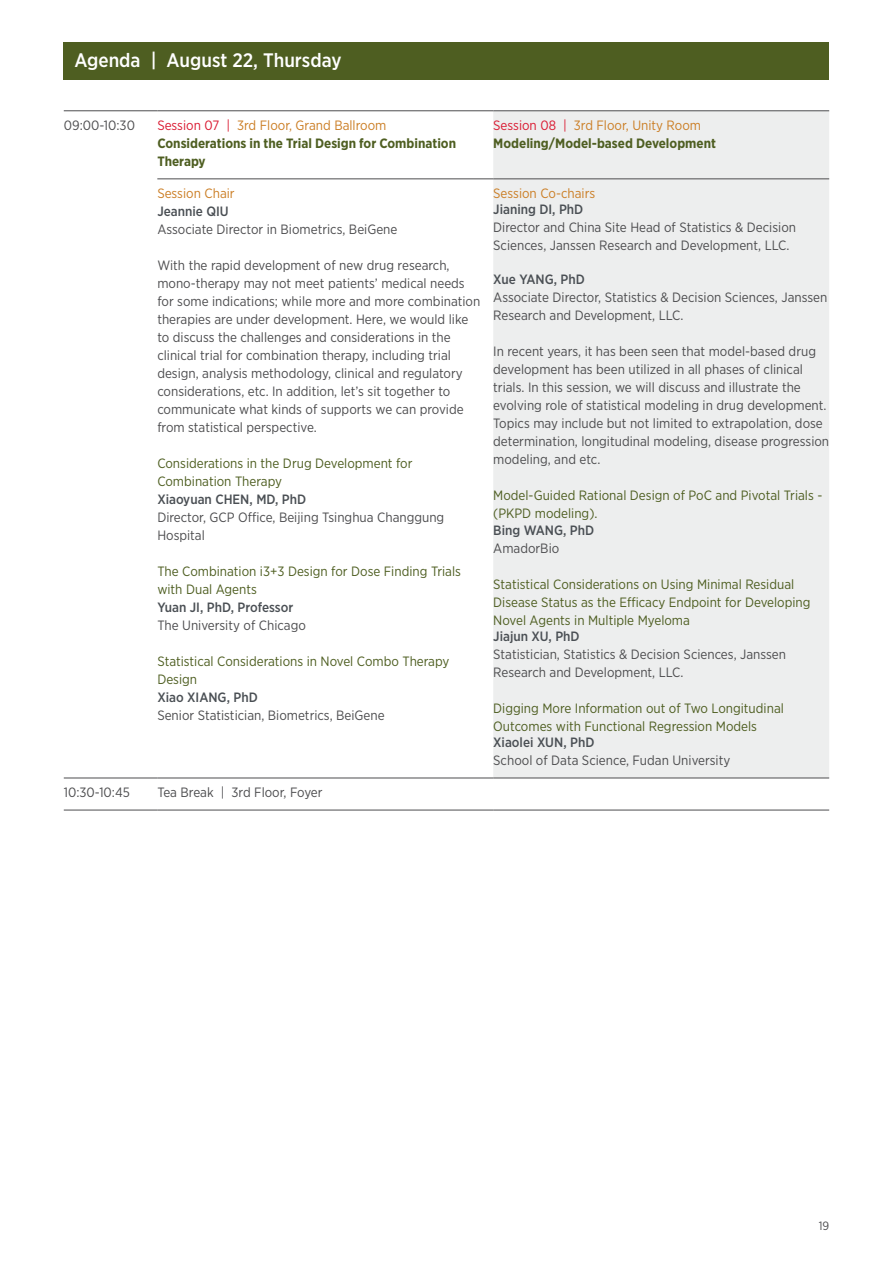
<style>
.page{position:relative;width:893px;height:1263px;background:#fff}
.page>*{position:absolute;margin:0;border:0;box-sizing:border-box;transform-origin:0 0}
.t1{font:500 19.5px "Gotham Narrow";color:#fff}
.t2{font:13.5px/18px "Gotham Narrow";color:#4d4d4f}
.t3{font:13.5px/18px "Gotham Narrow";color:#4e5e21}
.t4{font:700 13.5px/18px "Gotham Narrow";color:#4e5e21}
.t5{font:500 13.5px "Gotham Narrow";color:#4a4f54}
.t6{font:13.5px "Gotham Narrow";color:#cb7e25}
.t7{font:12px "Gotham Narrow";color:#4d4d4f}
.s1{font-weight:400;color:#da1a32}
.s2{font-weight:400;color:#cb7e25}
</style>
<div class="page">
<div style="left:64px;top:43px;width:765px;height:37px;background:#4e5e21"></div>
<div style="left:493px;top:112px;width:336px;height:666px;background:#edeeee"></div>
<hr style="left:64px;top:111px;width:93px;height:1px;background:#4d4d4f">
<hr style="left:157px;top:111px;width:336px;height:1px;background:#4d4d4f">
<hr style="left:157px;top:179px;width:336px;height:1px;background:#4d4d4f">
<hr style="left:64px;top:778px;width:93px;height:1px;background:#4d4d4f">
<hr style="left:157px;top:778px;width:336px;height:1px;background:#4d4d4f">
<hr style="left:64px;top:810px;width:93px;height:1px;background:#4d4d4f">
<hr style="left:157px;top:810px;width:336px;height:1px;background:#4d4d4f">
<hr style="left:493px;top:111px;width:336px;height:1px;background:#4d4d4f">
<hr style="left:493px;top:179px;width:336px;height:1px;background:#4d4d4f">
<hr style="left:493px;top:778px;width:336px;height:1px;background:#4d4d4f">
<hr style="left:493px;top:810px;width:336px;height:1px;background:#4d4d4f">
<h1 class="t1" style="left:74px;top:47px;width:269px">Agenda | August 22, Thursday</h1>
<p class="t2" style="left:64px;top:116px;width:73px">09:00-10:30</p>
<p class="t4" style="left:157px;top:116px;width:300px"><span class="s1">Session 07 |</span> <span class="s2">3rd Floor, Grand Ballroom<br></span>Considerations in the Trial Design for Combination<br>Therapy</p>
<p class="t4" style="left:493px;top:116px;width:224px"><span class="s1">Session 08 |</span> <span class="s2">3rd Floor, Unity Room<br></span>Modeling/Model-based Development</p>
<p class="t6" style="left:157px;top:185px;width:79px">Session Chair</p>
<p class="t5" style="left:157px;top:203px;width:73px">Jeannie QIU</p>
<p class="t2" style="left:157px;top:220px;width:242px">Associate Director in Biometrics, BeiGene</p>
<p class="t2" style="left:157px;top:256px;width:324px">With the rapid development of new drug research, mono-therapy may not meet patients’ medical needs for some indications; while more and more combination therapies are under development. Here, we would like to discuss the challenges and considerations in the clinical trial for combination therapy, including trial design, analysis methodology, clinical and regulatory considerations, etc. In addition, let’s sit together to communicate what kinds of supports we can provide from statistical perspective.</p>
<p class="t3" style="left:157px;top:454px;width:257px">Considerations in the Drug Development for<br>Combination Therapy</p>
<p class="t5" style="left:157px;top:491px;width:150px">Xiaoyuan CHEN, MD, PhD</p>
<p class="t2" style="left:157px;top:508px;width:288px">Director, GCP Office, Beijing Tsinghua Changgung<br>Hospital</p>
<p class="t3" style="left:157px;top:562px;width:305px">The Combination i3+3 Design for Dose Finding Trials with Dual Agents</p>
<p class="t5" style="left:157px;top:599px;width:137px">Yuan JI, PhD, Professor</p>
<p class="t2" style="left:157px;top:616px;width:150px">The University of Chicago</p>
<p class="t3" style="left:157px;top:652px;width:294px">Statistical Considerations in Novel Combo Therapy<br>Design</p>
<p class="t5" style="left:157px;top:689px;width:102px">Xiao XIANG, PhD</p>
<p class="t2" style="left:157px;top:706px;width:229px">Senior Statistician, Biometrics, BeiGene</p>
<p class="t6" style="left:493px;top:185px;width:103px">Session Co-chairs</p>
<p class="t5" style="left:493px;top:201px;width:92px">Jianing DI, PhD</p>
<p class="t2" style="left:493px;top:218px;width:304px">Director and China Site Head of Statistics &amp; Decision<br>Sciences, Janssen Research and Development, LLC.</p>
<p class="t5" style="left:493px;top:271px;width:93px">Xue YANG, PhD</p>
<p class="t2" style="left:493px;top:288px;width:336px">Associate Director, Statistics &amp; Decision Sciences, Janssen<br>Research and Development, LLC.</p>
<p class="t2" style="left:493px;top:342px;width:337px">In recent years, it has been seen that model-based drug development has been utilized in all phases of clinical trials. In this session, we will discuss and illustrate the evolving role of statistical modeling in drug development.<br>Topics may include but not limited to extrapolation, dose determination, longitudinal modeling, disease progression modeling, and etc.</p>
<p class="t3" style="left:493px;top:486px;width:331px">Model-Guided Rational Design of PoC and Pivotal Trials - (PKPD modeling).</p>
<p class="t5" style="left:493px;top:521px;width:102px">Bing WANG, PhD</p>
<p class="t2" style="left:493px;top:539px;width:68px">AmadorBio</p>
<p class="t3" style="left:493px;top:575px;width:319px">Statistical Considerations on Using Minimal Residual<br>Disease Status as the Efficacy Endpoint for Developing<br>Novel Agents in Multiple Myeloma</p>
<p class="t5" style="left:493px;top:627px;width:88px">Jiajun XU, PhD</p>
<p class="t2" style="left:493px;top:645px;width:294px">Statistician, Statistics &amp; Decision Sciences, Janssen<br>Research and Development, LLC.</p>
<p class="t3" style="left:493px;top:699px;width:292px">Digging More Information out of Two Longitudinal<br>Outcomes with Functional Regression Models</p>
<p class="t5" style="left:493px;top:734px;width:103px">Xiaolei XUN, PhD</p>
<p class="t2" style="left:493px;top:751px;width:239px">School of Data Science, Fudan University</p>
<p class="t2" style="left:64px;top:783px;width:68px">10:30-10:45</p>
<p class="t2" style="left:157px;top:783px;width:167px">Tea Break | 3rd Floor, Foyer</p>
<p class="t7" style="left:819px;top:1218px;width:12px">19</p>
</div>
